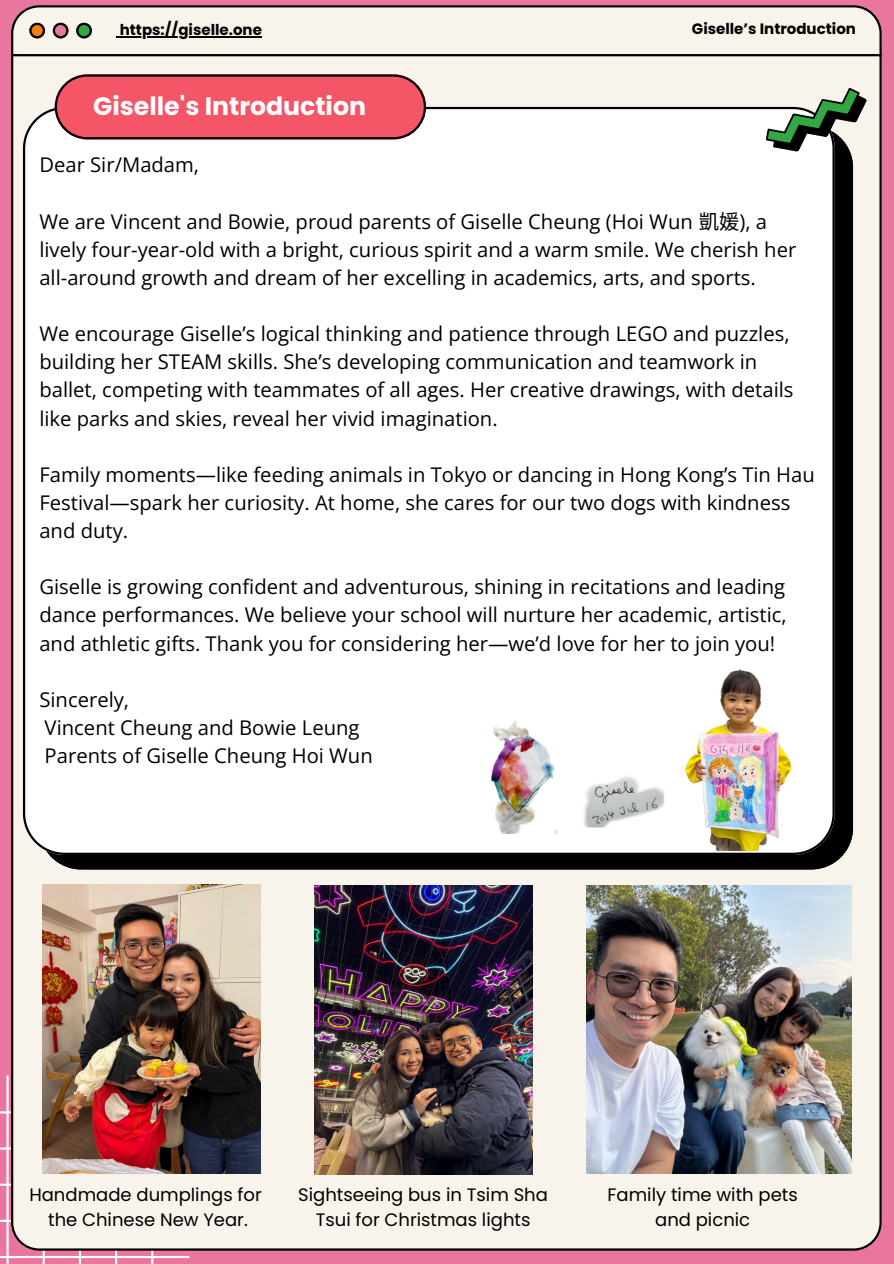
<style>
.page{position:relative;width:894px;height:1264px;background:#fff}
.page>*{position:absolute;margin:0;border:0;box-sizing:border-box;transform-origin:0 0}
.t1{font:700 25.2px "Poppins";color:#fff}
.t2{font:20.25px/28.2px "Open Sans";color:#000}
.t3{font:18px/24.8px "Poppins";color:#000;text-align:center}
.t4{font:700 15px "Poppins";color:#000}
.s1{font-family:"Noto Sans CJ Ksc"}
</style>
<div class="page">
<div style="left:0;top:0;width:893px;height:1263px;background:#ea759f"></div>
<svg style="left:0;top:1075px;width:189px;height:188px"></svg>
<div style="left:11px;top:5px;width:870px;height:1245px;background:#f8f4eb"></div>
<hr style="left:11px;top:54px;width:870px;height:2px;background:#000">
<svg style="left:29px;top:23px;width:16px;height:15px"></svg>
<svg style="left:53px;top:23px;width:15px;height:15px"></svg>
<svg style="left:76px;top:23px;width:16px;height:15px"></svg>
<div style="left:39px;top:162px;width:813px;height:707px;background:#000"></div>
<div style="left:23px;top:107px;width:811px;height:748px;background:#fff"></div>
<svg style="left:55px;top:74px;width:371px;height:65px;background:#e35666"></svg>
<img style="left:485px;top:715px;width:71px;height:118px">
<img style="left:574px;top:760px;width:93px;height:90px">
<img style="left:43px;top:884px;width:217px;height:289px">
<img style="left:586px;top:885px;width:264px;height:288px">
<img style="left:314px;top:885px;width:218px;height:289px">
<hr style="left:120px;top:36px;width:142px;height:1px;background:#000">
<img style="left:667px;top:651px;width:150px;height:199px">
<svg style="left:760px;top:81px;width:113px;height:81px;background:#aeb9aa"></svg>
<h2 class="t4" style="left:120px;top:19px;width:144px">https://giselle.one</h2>
<h2 class="t1" style="left:93px;top:88px;width:274px">Giselle's Introduction</h2>
<p class="t4" style="left:691px;top:19px;width:165px">Giselle’s Introduction</p>
<p class="t2" style="left:39px;top:150px;width:161px">Dear Sir/Madam,</p>
<p class="t2" style="left:39px;top:206px;width:758px">We are Vincent and Bowie, proud parents of Giselle Cheung (Hoi Wun <span class="s1">凱媛</span>), a lively four-year-old with a bright, curious spirit and a warm smile. We cherish her all-around growth and dream of her excelling in academics, arts, and sports.</p>
<h1 class="t2" style="left:39px;top:319px;width:755px">We encourage Giselle’s logical thinking and patience through LEGO and puzzles, building her STEAM skills. She’s developing communication and teamwork in ballet, competing with teammates of all ages. Her creative drawings, with details like parks and skies, reveal her vivid imagination.</h1>
<p class="t2" style="left:39px;top:460px;width:776px">Family moments—like feeding animals in Tokyo or dancing in Hong Kong’s Tin Hau<br>Festival—spark her curiosity. At home, she cares for our two dogs with kindness and duty.</p>
<h2 class="t2" style="left:39px;top:572px;width:748px;text-align:justify">Giselle is growing confident and adventurous, shining in recitations and leading dance performances. We believe your school will nurture her academic, artistic, and athletic gifts. Thank you for considering her—we’d love for her to join you!</h2>
<h2 class="t2" style="left:39px;top:685px;width:335px">Sincerely,<br>Vincent Cheung and Bowie Leung<br>Parents of Giselle Cheung Hoi Wun</h2>
<p class="t3" style="left:29px;top:1182px;width:234px">Handmade dumplings for the Chinese New Year.</p>
<p class="t3" style="left:607px;top:1182px;width:192px">Family time with pets and picnic</p>
<p class="t3" style="left:298px;top:1182px;width:251px">Sightseeing bus in Tsim Sha<br>Tsui for Christmas lights</p>
</div>
